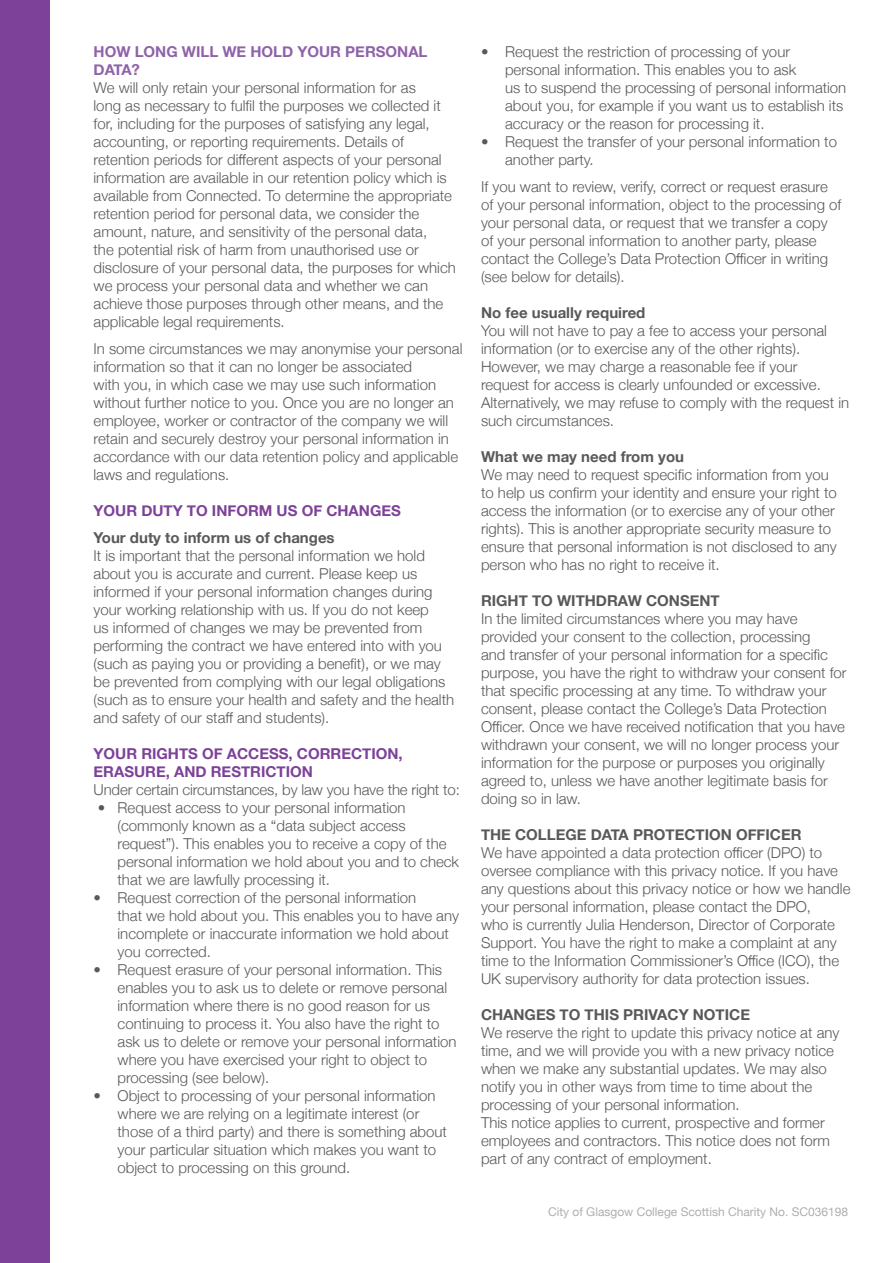
<style>
.page{position:relative;width:893px;height:1263px;background:#fff}
.page>*{position:absolute;margin:0;border:0;box-sizing:border-box;transform-origin:0 0}
.t1{font:300 15px/18px "Helvetica Neue";color:#58595b}
.t2{font:700 15px "Helvetica Neue";color:#58595b}
.t3{font:700 15px/18px "Helvetica Neue";color:#7d4199}
.t4{font:700 15px/18px "Helvetica Neue";color:#8f62a9}
.t5{font:12px "Helvetica Neue";color:#adafb2}
</style>
<div class="page">
<div style="left:0;top:0;width:50px;height:1263px;background:#7d4199"></div>
<p class="t4" style="left:94px;top:43px;width:335px">HOW LONG WILL WE HOLD YOUR PERSONAL<br>DATA?</p>
<p class="t1" style="left:94px;top:78px;width:364px">We will only retain your personal information for as<br>long as necessary to fulfil the purposes we collected it for, including for the purposes of satisfying any legal, accounting, or reporting requirements. Details of retention periods for different aspects of your personal information are available in our retention policy which is available from Connected. To determine the appropriate retention period for personal data, we consider the amount, nature, and sensitivity of the personal data,<br>the potential risk of harm from unauthorised use or disclosure of your personal data, the purposes for which we process your personal data and whether we can achieve those purposes through other means, and the applicable legal requirements.</p>
<p class="t1" style="left:94px;top:339px;width:370px">In some circumstances we may anonymise your personal information so that it can no longer be associated<br>with you, in which case we may use such information without further notice to you. Once you are no longer an employee, worker or contractor of the company we will retain and securely destroy your personal information in accordance with our data retention policy and applicable laws and regulations.</p>
<p class="t3" style="left:94px;top:502px;width:309px">YOUR DUTY TO INFORM US OF CHANGES</p>
<p class="t2" style="left:94px;top:526px;width:243px">Your duty to inform us of changes</p>
<p class="t1" style="left:94px;top:546px;width:362px">It is important that the personal information we hold about you is accurate and current. Please keep us informed if your personal information changes during your working relationship with us. If you do not keep<br>us informed of changes we may be prevented from performing the contract we have entered into with you (such as paying you or providing a benefit), or we may be prevented from complying with our legal obligations (such as to ensure your health and safety and the health and safety of our staff and students).</p>
<p class="t3" style="left:94px;top:745px;width:311px">YOUR RIGHTS OF ACCESS, CORRECTION,<br>ERASURE, AND RESTRICTION</p>
<p class="t1" style="left:94px;top:780px;width:368px">Under certain circumstances, by law you have the right to:</p>
<p class="t1" style="left:118px;top:798px;width:343px;text-indent:-20px">• Request access to your personal information (commonly known as a “data subject access request”). This enables you to receive a copy of the personal information we hold about you and to check that we are lawfully processing it.</p>
<p class="t1" style="left:118px;top:888px;width:343px;text-indent:-24px">• Request correction of the personal information<br>that we hold about you. This enables you to have any incomplete or inaccurate information we hold about you corrected.</p>
<p class="t1" style="left:118px;top:960px;width:340px;text-indent:-24px">• Request erasure of your personal information. This enables you to ask us to delete or remove personal information where there is no good reason for us continuing to process it. You also have the right to ask us to delete or remove your personal information where you have exercised your right to object to processing (see below).</p>
<p class="t1" style="left:118px;top:1086px;width:331px;text-indent:-24px">• Object to processing of your personal information where we are relying on a legitimate interest (or those of a third party) and there is something about your particular situation which makes you want to object to processing on this ground.</p>
<p class="t1" style="left:505px;top:42px;width:343px;text-indent:-24px">• Request the restriction of processing of your personal information. This enables you to ask<br>us to suspend the processing of personal information about you, for example if you want us to establish its accuracy or the reason for processing it.</p>
<p class="t1" style="left:505px;top:132px;width:334px;text-indent:-24px">• Request the transfer of your personal information to another party.</p>
<p class="t1" style="left:481px;top:177px;width:362px">If you want to review, verify, correct or request erasure of your personal information, object to the processing of your personal data, or request that we transfer a copy of your personal information to another party, please contact the College’s Data Protection Officer in writing (see below for details).</p>
<p class="t2" style="left:481px;top:301px;width:166px">No fee usually required</p>
<p class="t1" style="left:481px;top:321px;width:370px">You will not have to pay a fee to access your personal information (or to exercise any of the other rights).<br>However, we may charge a reasonable fee if your request for access is clearly unfounded or excessive.<br>Alternatively, we may refuse to comply with the request in such circumstances.</p>
<p class="t2" style="left:481px;top:445px;width:205px">What we may need from you</p>
<p class="t1" style="left:481px;top:465px;width:357px">We may need to request specific information from you to help us confirm your identity and ensure your right to access the information (or to exercise any of your other rights). This is another appropriate security measure to ensure that personal information is not disclosed to any person who has no right to receive it.</p>
<p class="t2" style="left:481px;top:589px;width:240px">RIGHT TO WITHDRAW CONSENT</p>
<p class="t1" style="left:481px;top:609px;width:367px">In the limited circumstances where you may have provided your consent to the collection, processing<br>and transfer of your personal information for a specific purpose, you have the right to withdraw your consent for that specific processing at any time. To withdraw your consent, please contact the College’s Data Protection Officer. Once we have received notification that you have withdrawn your consent, we will no longer process your information for the purpose or purposes you originally agreed to, unless we have another legitimate basis for doing so in law.</p>
<p class="t2" style="left:481px;top:823px;width:322px">THE COLLEGE DATA PROTECTION OFFICER</p>
<p class="t1" style="left:481px;top:843px;width:371px">We have appointed a data protection officer (DPO) to oversee compliance with this privacy notice. If you have any questions about this privacy notice or how we handle your personal information, please contact the DPO,<br>who is currently Julia Henderson, Director of Corporate Support. You have the right to make a complaint at any time to the Information Commissioner’s Office (ICO), the UK supervisory authority for data protection issues.</p>
<p class="t2" style="left:481px;top:1003px;width:271px">CHANGES TO THIS PRIVACY NOTICE</p>
<p class="t1" style="left:481px;top:1023px;width:360px">We reserve the right to update this privacy notice at any time, and we will provide you with a new privacy notice when we make any substantial updates. We may also notify you in other ways from time to time about the processing of your personal information.</p>
<p class="t1" style="left:481px;top:1113px;width:350px">This notice applies to current, prospective and former employees and contractors. This notice does not form part of any contract of employment.</p>
<p class="t5" style="left:548px;top:1203px;width:302px">City of Glasgow College Scottish Charity No. SC036198</p>
</div>
